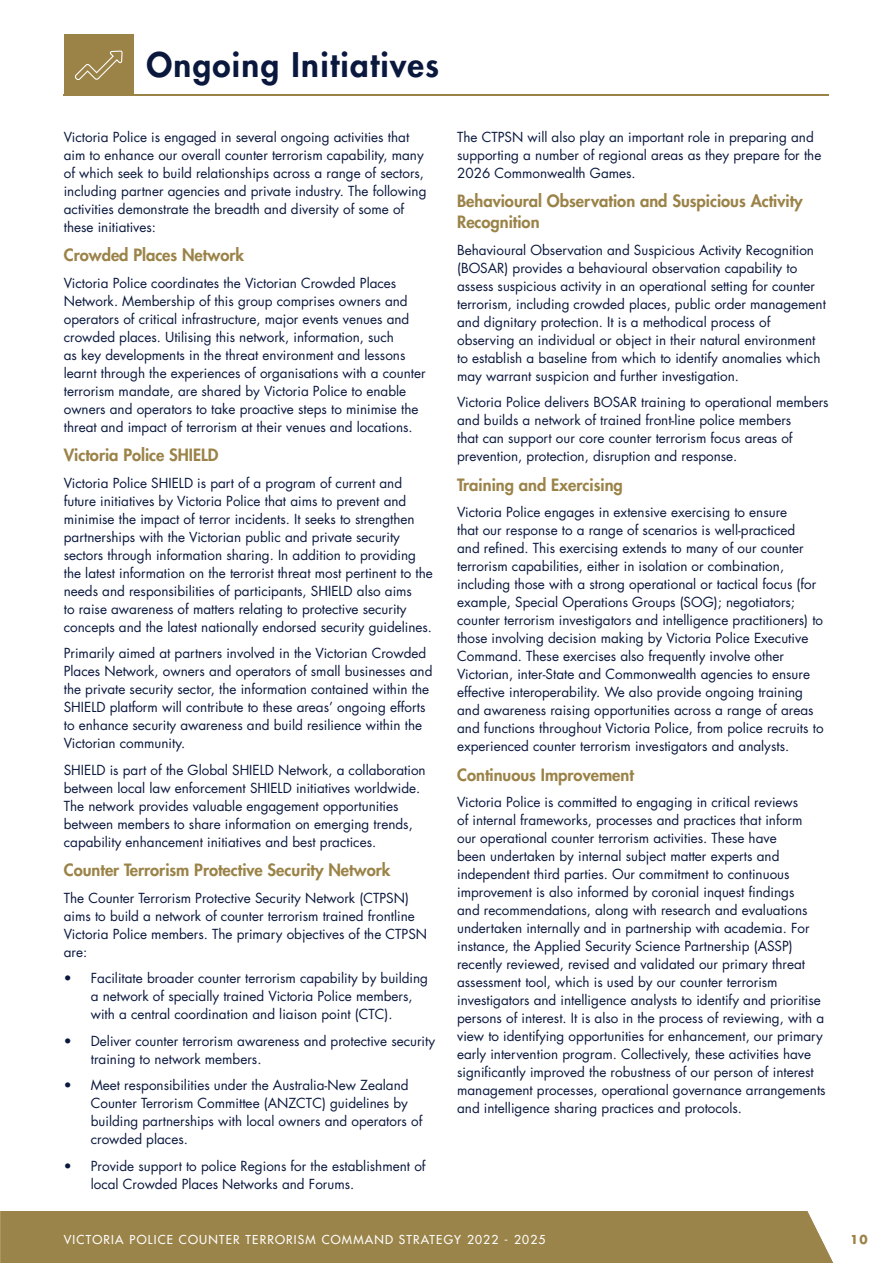
<style>
.page{position:relative;width:893px;height:1263px;background:#fff}
.page>*{position:absolute;margin:0;border:0;box-sizing:border-box;transform-origin:0 0}
.Heading_BOLD{font:800 33px "Futura LT";letter-spacing:.04em;color:#0a183e}
.Body_Copy_BOLD{font:800 16.5px/21px "Futura LT";color:#9b8348}
.Body_Copy{font:13.5px/18px "Futura LT";color:#0a183e}
.t1{font:12px "Futura LT";letter-spacing:.1em;color:#fff}
.t2{font:700 12px "Futura LT";color:#9b8348}
</style>
<div class="page">
<div style="left:0;top:1212px;width:834px;height:51px;background:#9b8449"></div>
<hr style="left:64px;top:95px;width:765px;height:1px;background:#9b8348">
<div style="left:64px;top:35px;width:70px;height:61px;background:#9b8348"></div>
<svg style="left:75px;top:51px;width:48px;height:29px"></svg>
<p class="Heading_BOLD" style="left:146px;top:42px;width:294px">Ongoing Initiatives</p>
<p class="Body_Copy" style="left:64px;top:128px;width:364px">Victoria Police is engaged in several ongoing activities that aim to enhance our overall counter terrorism capability, many of which seek to build relationships across a range of sectors, including partner agencies and private industry. The following activities demonstrate the breadth and diversity of some of these initiatives:</p>
<p class="Body_Copy_BOLD" style="left:64px;top:244px;width:182px">Crowded Places Network</p>
<p class="Body_Copy" style="left:64px;top:274px;width:363px">Victoria Police coordinates the Victorian Crowded Places Network. Membership of this group comprises owners and operators of critical infrastructure, major events venues and crowded places. Utilising this network, information, such<br>as key developments in the threat environment and lessons learnt through the experiences of organisations with a counter terrorism mandate, are shared by Victoria Police to enable owners and operators to take proactive steps to minimise the threat and impact of terrorism at their venues and locations.</p>
<p class="Body_Copy_BOLD" style="left:64px;top:444px;width:156px">Victoria Police SHIELD</p>
<p class="Body_Copy" style="left:64px;top:474px;width:371px">Victoria Police SHIELD is part of a program of current and future initiatives by Victoria Police that aims to prevent and minimise the impact of terror incidents. It seeks to strengthen partnerships with the Victorian public and private security sectors through information sharing. In addition to providing the latest information on the terrorist threat most pertinent to the needs and responsibilities of participants, SHIELD also aims<br>to raise awareness of matters relating to protective security concepts and the latest nationally endorsed security guidelines.</p>
<p class="Body_Copy" style="left:64px;top:644px;width:370px">Primarily aimed at partners involved in the Victorian Crowded Places Network, owners and operators of small businesses and the private security sector, the information contained within the SHIELD platform will contribute to these areas’ ongoing efforts to enhance security awareness and build resilience within the Victorian community.</p>
<p class="Body_Copy" style="left:64px;top:761px;width:363px">SHIELD is part of the Global SHIELD Network, a collaboration between local law enforcement SHIELD initiatives worldwide.<br>The network provides valuable engagement opportunities between members to share information on emerging trends, capability enhancement initiatives and best practices.</p>
<p class="Body_Copy_BOLD" style="left:64px;top:859px;width:328px">Counter Terrorism Protective Security Network</p>
<p class="Body_Copy" style="left:64px;top:889px;width:365px">The Counter Terrorism Protective Security Network (CTPSN) aims to build a network of counter terrorism trained frontline Victoria Police members. The primary objectives of the CTPSN are:</p>
<p class="Body_Copy" style="left:91px;top:969px;width:339px;text-indent:-27px">• Facilitate broader counter terrorism capability by building a network of specially trained Victoria Police members, with a central coordination and liaison point (CTC).</p>
<p class="Body_Copy" style="left:91px;top:1032px;width:346px;text-indent:-27px">• Deliver counter terrorism awareness and protective security training to network members.</p>
<p class="Body_Copy" style="left:91px;top:1076px;width:333px;text-indent:-27px">• Meet responsibilities under the Australia-New Zealand Counter Terrorism Committee (ANZCTC) guidelines by building partnerships with local owners and operators of crowded places.</p>
<p class="Body_Copy" style="left:91px;top:1157px;width:336px;text-indent:-27px">• Provide support to police Regions for the establishment of local Crowded Places Networks and Forums.</p>
<p class="Body_Copy" style="left:457px;top:128px;width:366px">The CTPSN will also play an important role in preparing and supporting a number of regional areas as they prepare for the<br>2026 Commonwealth Games.</p>
<p class="Body_Copy_BOLD" style="left:457px;top:190px;width:347px">Behavioural Observation and Suspicious Activity<br>Recognition</p>
<p class="Body_Copy" style="left:457px;top:241px;width:370px">Behavioural Observation and Suspicious Activity Recognition (BOSAR) provides a behavioural observation capability to assess suspicious activity in an operational setting for counter terrorism, including crowded places, public order management and dignitary protection. It is a methodical process of observing an individual or object in their natural environment to establish a baseline from which to identify anomalies which may warrant suspicion and further investigation.</p>
<p class="Body_Copy" style="left:457px;top:393px;width:373px">Victoria Police delivers BOSAR training to operational members and builds a network of trained front-line police members<br>that can support our core counter terrorism focus areas of prevention, protection, disruption and response.</p>
<p class="Body_Copy_BOLD" style="left:457px;top:474px;width:167px">Training and Exercising</p>
<p class="Body_Copy" style="left:457px;top:503px;width:368px">Victoria Police engages in extensive exercising to ensure<br>that our response to a range of scenarios is well-practiced<br>and refined. This exercising extends to many of our counter terrorism capabilities, either in isolation or combination, including those with a strong operational or tactical focus (for example, Special Operations Groups (SOG); negotiators; counter terrorism investigators and intelligence practitioners) to those involving decision making by Victoria Police Executive Command. These exercises also frequently involve other Victorian, inter-State and Commonwealth agencies to ensure effective interoperability. We also provide ongoing training and awareness raising opportunities across a range of areas and functions throughout Victoria Police, from police recruits to experienced counter terrorism investigators and analysts.</p>
<p class="Body_Copy_BOLD" style="left:457px;top:764px;width:178px">Continuous Improvement</p>
<p class="Body_Copy" style="left:457px;top:793px;width:370px">Victoria Police is committed to engaging in critical reviews<br>of internal frameworks, processes and practices that inform<br>our operational counter terrorism activities. These have<br>been undertaken by internal subject matter experts and independent third parties. Our commitment to continuous improvement is also informed by coronial inquest findings<br>and recommendations, along with research and evaluations undertaken internally and in partnership with academia. For instance, the Applied Security Science Partnership (ASSP) recently reviewed, revised and validated our primary threat assessment tool, which is used by our counter terrorism investigators and intelligence analysts to identify and prioritise persons of interest. It is also in the process of reviewing, with a view to identifying opportunities for enhancement, our primary early intervention program. Collectively, these activities have significantly improved the robustness of our person of interest management processes, operational governance arrangements and intelligence sharing practices and protocols.</p>
<p class="t1" style="left:64px;top:1232px;width:483px">VICTORIA POLICE COUNTER TERRORISM COMMAND STRATEGY 2022 - 2025</p>
<p class="t2" style="left:850px;top:1231px;width:19px">10</p>
</div>
